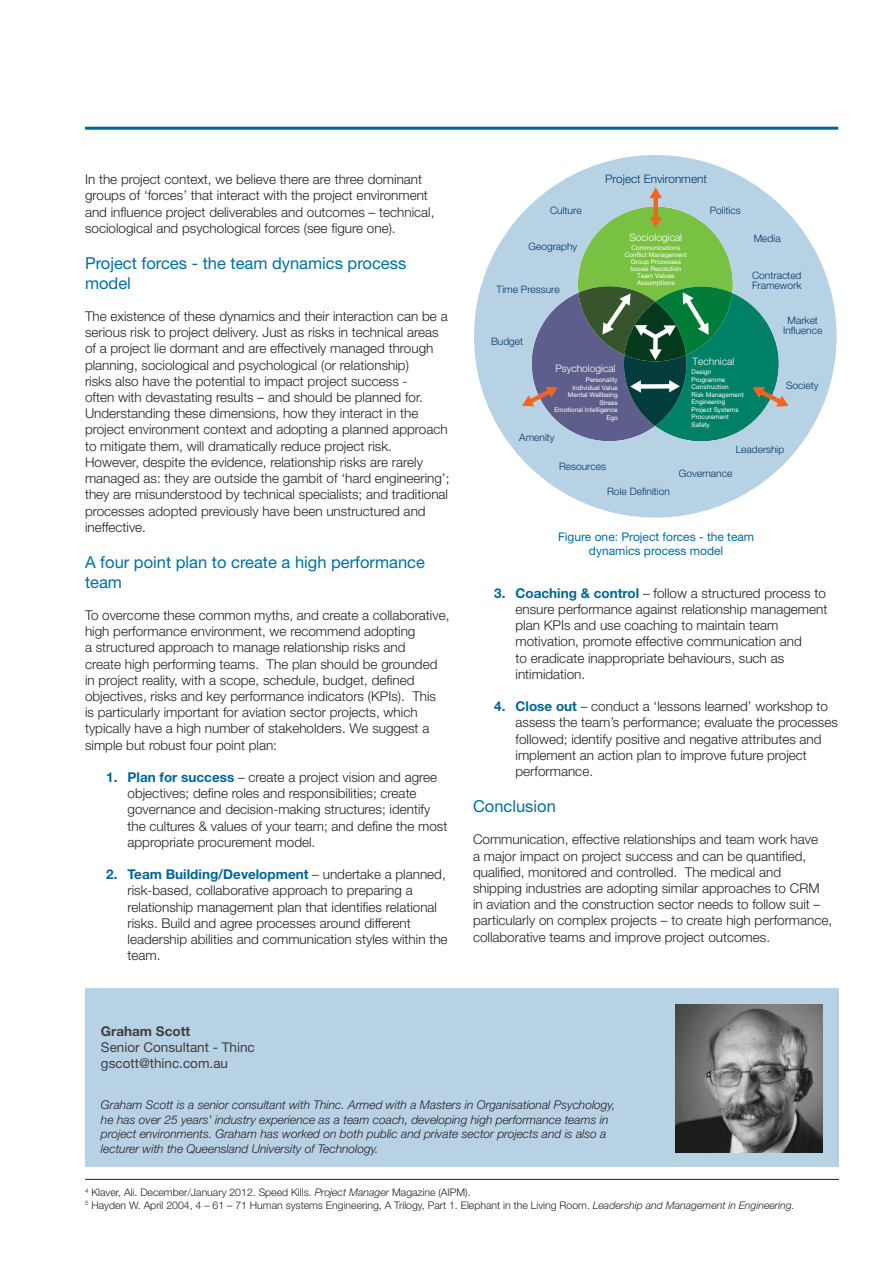
<style>
.page{position:relative;width:893px;height:1263px;background:#fff}
.page>*{position:absolute;margin:0;border:0;box-sizing:border-box;transform-origin:0 0}
.t1{font:16.5px/19.8px "Helvetica Neue";color:#006e9d}
.t2{font:300 13.5px/16.2px "Helvetica Neue";color:#231f20}
.t3{font:13.5px/16.2px "Helvetica Neue";color:#3e3e3f}
.t4{font:700 13.5px "Helvetica Neue";color:#3e3e3f}
.t5{font:italic 300 12px/14.4px "Helvetica Neue";color:#231f20}
.t6{font:12px/14.4px "Helvetica Neue";color:#006e9d;text-align:center}
.t7{font:300 11.7px "Helvetica Neue LT Pro";color:#003562}
.t8{font:300 10.5px/12.6px "Helvetica Neue";color:#231f20}
.t9{font:300 10.2px/9.6px "Helvetica Neue";color:#003562;text-align:center}
.t10{font:300 10.2px "Helvetica Neue LT Pro";color:#fff}
.t11{font:6.45px/7.5px "Helvetica Neue";color:#fff;text-align:right}
.s1{font-weight:700;color:#006494}
.s2{font-style:italic}
</style>
<div class="page">
<hr style="left:85px;top:127px;width:753px;height:3px;background:#006494">
<hr style="left:85px;top:1179px;width:754px;height:1px;background:#231f20">
<svg style="left:474px;top:155px;width:363px;height:363px;fill:#b8d2e5"></svg>
<div style="left:653px;top:196px;width:5px;height:23px;background:#f36421"></div>
<svg style="left:649px;top:187px;width:13px;height:11px"></svg>
<svg style="left:522px;top:206px;width:268px;height:235px;background:#679a88"></svg>
<div style="left:85px;top:988px;width:753px;height:178px;background:#b8d2e5"></div>
<img style="left:675px;top:1005px;width:148px;height:147px">
<p class="t2" style="left:85px;top:171px;width:351px">In the project context, we believe there are three dominant groups of ‘forces’ that interact with the project environment and influence project deliverables and outcomes – technical, sociological and psychological forces (see figure one).</p>
<p class="t1" style="left:85px;top:254px;width:323px">Project forces - the team dynamics process model</p>
<p class="t2" style="left:85px;top:307px;width:366px">The existence of these dynamics and their interaction can be a serious risk to project delivery. Just as risks in technical areas of a project lie dormant and are effectively managed through planning, sociological and psychological (or relationship)<br>risks also have the potential to impact project success -<br>often with devastating results – and should be planned for.<br>Understanding these dimensions, how they interact in the project environment context and adopting a planned approach to mitigate them, will dramatically reduce project risk.<br>However, despite the evidence, relationship risks are rarely managed as: they are outside the gambit of ‘hard engineering’; they are misunderstood by technical specialists; and traditional processes adopted previously have been unstructured and ineffective.</p>
<p class="t1" style="left:85px;top:553px;width:341px">A four point plan to create a high performance team</p>
<p class="t2" style="left:85px;top:606px;width:366px">To overcome these common myths, and create a collaborative, high performance environment, we recommend adopting<br>a structured approach to manage relationship risks and<br>create high performing teams. The plan should be grounded in project reality, with a scope, schedule, budget, defined objectives, risks and key performance indicators (KPIs). This<br>is particularly important for aviation sector projects, which typically have a high number of stakeholders. We suggest a simple but robust four point plan:</p>
<p class="t2" style="left:128px;top:768px;width:321px;text-indent:-21px"><span class="s1">1. Plan for success</span> – create a project vision and agree objectives; define roles and responsibilities; create governance and decision-making structures; identify the cultures &amp; values of your team; and define the most appropriate procurement model.</p>
<p class="t2" style="left:128px;top:865px;width:322px;text-indent:-21px"><span class="s1">2. Team Building/Development</span> – undertake a planned, risk-based, collaborative approach to preparing a relationship management plan that identifies relational risks. Build and agree processes around different leadership abilities and communication styles within the team.</p>
<p class="t9" style="left:550px;top:205px;width:33px">Culture</p>
<p class="t9" style="left:528px;top:241px;width:50px">Geography</p>
<p class="t9" style="left:497px;top:284px;width:65px">Time Pressure</p>
<p class="t7" style="left:605px;top:172px;width:103px">Project Environment</p>
<p class="t10" style="left:629px;top:231px;width:54px">Sociological</p>
<p class="t11" style="left:625px;top:244px;width:64px;line-height:7.1px;text-align:center">Communications<br>Conflict Management<br>Group Processes<br>Issues Resolution<br>Team Values<br>Assumptions</p>
<p class="t9" style="left:710px;top:205px;width:33px">Politics</p>
<p class="t9" style="left:754px;top:233px;width:28px">Media</p>
<p class="t9" style="left:752px;top:270px;width:51px;text-align:left">Contracted<br>Framework</p>
<p class="t9" style="left:491px;top:336px;width:34px">Budget</p>
<p class="t10" style="left:692px;top:355px;width:43px">Technical</p>
<p class="t10" style="left:555px;top:363px;width:62px">Psychological</p>
<p class="t11" style="left:554px;top:376px;width:65px">Personality<br>Individual Value<br>Mental Wellbeing<br>Stress<br>Emotional Intelligence<br>Ego</p>
<p class="t11" style="left:691px;top:368px;width:54px;text-align:left">Design<br>Programme<br>Construction<br>Risk Management<br>Engineering<br>Project Systems<br>Procurement<br>Safety</p>
<p class="t9" style="left:519px;top:432px;width:37px">Amenity</p>
<p class="t9" style="left:783px;top:315px;width:41px">Market<br>Influence</p>
<p class="t9" style="left:786px;top:380px;width:34px">Society</p>
<p class="t9" style="left:559px;top:461px;width:48px">Resources</p>
<p class="t9" style="left:607px;top:486px;width:64px">Role Definition</p>
<p class="t9" style="left:736px;top:444px;width:50px">Leadership</p>
<p class="t9" style="left:679px;top:468px;width:55px">Governance</p>
<p class="t6" style="left:558px;top:530px;width:198px">Figure one: Project forces - the team dynamics process model</p>
<p class="t2" style="left:516px;top:584px;width:313px;text-indent:-21px"><span class="s1">3. Coaching &amp; control</span> – follow a structured process to ensure performance against relationship management plan KPIs and use coaching to maintain team motivation, promote effective communication and<br>to eradicate inappropriate behaviours, such as intimidation.</p>
<p class="t2" style="left:516px;top:697px;width:324px;text-indent:-21px"><span class="s1">4. Close out</span> – conduct a ‘lessons learned’ workshop to assess the team’s performance; evaluate the processes followed; identify positive and negative attributes and implement an action plan to improve future project performance.</p>
<p class="t1" style="left:473px;top:797px;width:84px">Conclusion</p>
<p class="t2" style="left:473px;top:831px;width:361px">Communication, effective relationships and team work have<br>a major impact on project success and can be quantified, qualified, monitored and controlled. The medical and shipping industries are adopting similar approaches to CRM in aviation and the construction sector needs to follow suit – particularly on complex projects – to create high performance, collaborative teams and improve project outcomes.</p>
<p class="t4" style="left:101px;top:1020px;width:91px">Graham Scott</p>
<p class="t3" style="left:101px;top:1040px;width:155px">Senior Consultant - Thinc gscott@thinc.com.au</p>
<p class="t5" style="left:101px;top:1097px;width:516px">Graham Scott is a senior consultant with Thinc. Armed with a Masters in Organisational Psychology, he has over 25 years’ industry experience as a team coach, developing high performance teams in project environments. Graham has worked on both public and private sector projects and is also a lecturer with the Queensland University of Technology.</p>
<p class="t8" style="left:85px;top:1186px;width:711px"><sup>4</sup> Klaver, Ali. December/January 2012. Speed Kills. <span class="s2">Project Manager</span> Magazine (AIPM).<br><sup>5</sup> Hayden W. April 2004, 4 – 61 – 71 Human systems Engineering, A Trilogy, Part 1. Elephant in the Living Room. <span class="s2">Leadership and Management in Engineering.</span></p>
</div>
